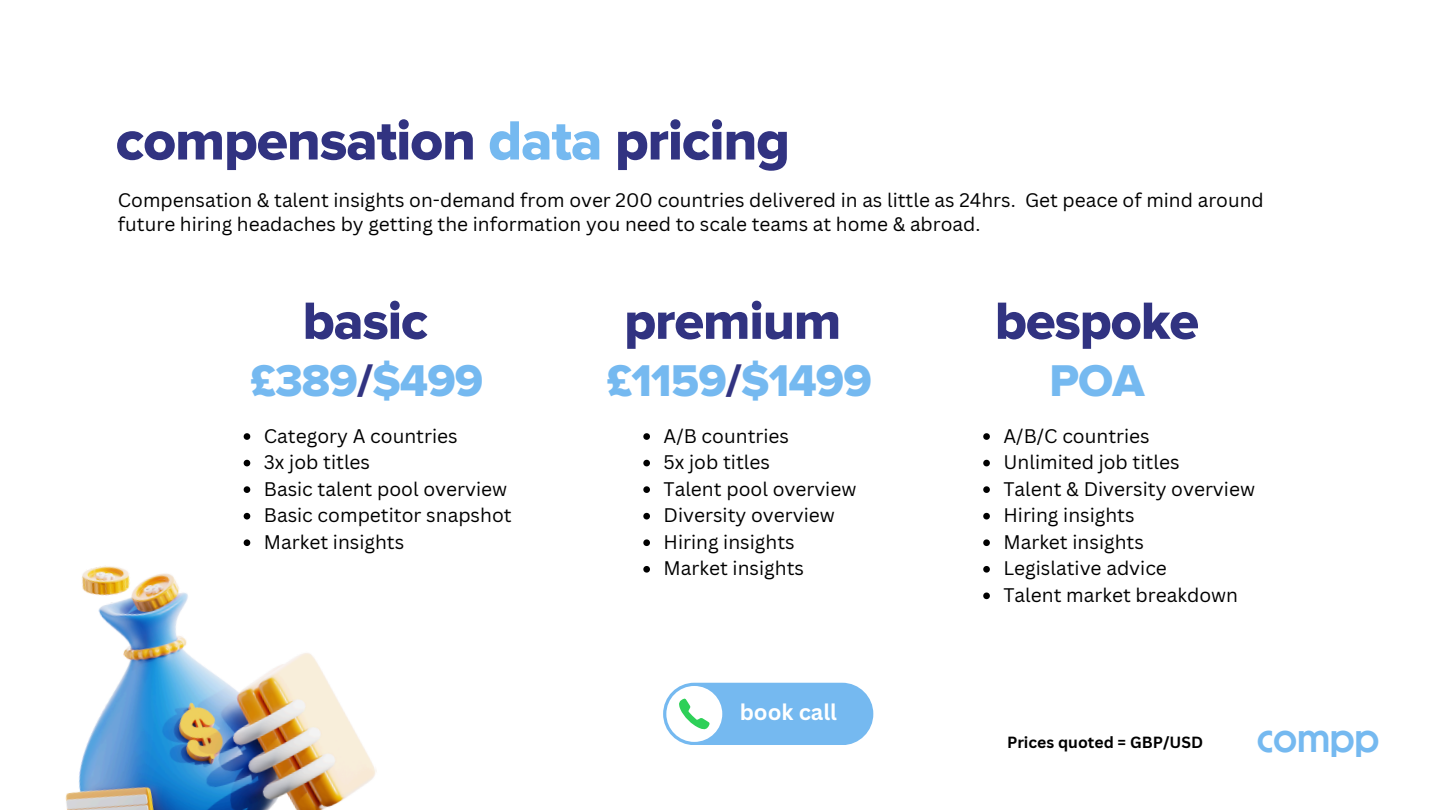
<style>
.page{position:relative;width:1440px;height:810px;background:#fff}
.page>*{position:absolute;margin:0;border:0;box-sizing:border-box;transform-origin:0 0}
.t1{font:57.3px "Proxima Nova Extrabld";letter-spacing:-.02em;color:#313381}
.t2{font:54.3px "Proxima Nova Extrabld";letter-spacing:-.02em;color:#313381}
.t3{font:46.1px "Proxima Nova Extrabld";letter-spacing:-.02em;color:#75b9f0}
.t4{font:600 38.1px "Unigeo 64 Trial";color:#75b9f0}
.t5{font:700 22.1px "Canva Sans";color:#fff}
.t6{font:19.1px/23.8px "Canva Sans";color:#000}
.t7{font:700 15.8px "Canva Sans";color:#000}
.s1{color:#75b9f0}
.s2{color:#313381}
</style>
<div class="page">
<img style="left:65px;top:541px;width:312px;height:269px">
<div style="left:663px;top:683px;width:210px;height:62px;background:#75b9f0;border-radius:31px"></div>
<div style="left:666px;top:686px;width:56px;height:56px;background:#fff;border-radius:50%"></div>
<svg style="left:679px;top:698px;width:31px;height:32px"></svg>
<svg style="left:244px;top:433px;width:6px;height:7px"></svg>
<svg style="left:244px;top:460px;width:6px;height:6px"></svg>
<svg style="left:244px;top:486px;width:6px;height:7px"></svg>
<svg style="left:244px;top:513px;width:6px;height:7px"></svg>
<svg style="left:244px;top:539px;width:6px;height:7px"></svg>
<svg style="left:643px;top:433px;width:7px;height:7px"></svg>
<svg style="left:643px;top:460px;width:7px;height:6px"></svg>
<svg style="left:643px;top:486px;width:7px;height:7px"></svg>
<svg style="left:643px;top:513px;width:7px;height:7px"></svg>
<svg style="left:643px;top:539px;width:7px;height:7px"></svg>
<svg style="left:643px;top:566px;width:7px;height:7px"></svg>
<svg style="left:983px;top:433px;width:7px;height:7px"></svg>
<svg style="left:983px;top:460px;width:7px;height:6px"></svg>
<svg style="left:983px;top:486px;width:7px;height:7px"></svg>
<svg style="left:983px;top:513px;width:7px;height:7px"></svg>
<svg style="left:983px;top:539px;width:7px;height:7px"></svg>
<svg style="left:983px;top:566px;width:7px;height:7px"></svg>
<svg style="left:983px;top:593px;width:7px;height:6px"></svg>
<h1 class="t1" style="left:116px;top:107px;width:676px">compensation <span class="s1">data</span> pricing</h1>
<p class="t6" style="left:118px;top:187px;width:1147px">Compensation &amp; talent insights on-demand from over 200 countries delivered in as little as 24hrs. Get peace of mind around future hiring headaches by getting the information you need to scale teams at home &amp; abroad.</p>
<h3 class="t2" style="left:303px;top:289px;width:127px">basic</h3>
<p class="t2" style="left:624px;top:289px;width:219px">premium</p>
<p class="t2" style="left:995px;top:289px;width:206px">bespoke</p>
<p class="t3" style="left:250px;top:354px;width:235px">£389<span class="s2">/</span>$499</p>
<p class="t3" style="left:606px;top:354px;width:267px">£1159<span class="s2">/</span>$1499</p>
<p class="t3" style="left:1049px;top:354px;width:97px">POA</p>
<p class="t6" style="left:264px;top:423px;width:195px">Category A countries</p>
<h1 class="t6" style="left:264px;top:450px;width:108px">3x job titles</h1>
<h3 class="t6" style="left:264px;top:476px;width:245px">Basic talent pool overview</h3>
<p class="t6" style="left:264px;top:503px;width:249px">Basic competitor snapshot</p>
<p class="t6" style="left:264px;top:530px;width:142px">Market insights</p>
<p class="t6" style="left:664px;top:423px;width:127px">A/B countries</p>
<p class="t6" style="left:664px;top:450px;width:108px">5x job titles</p>
<p class="t6" style="left:664px;top:476px;width:194px">Talent pool overview</p>
<p class="t6" style="left:664px;top:503px;width:173px">Diversity overview</p>
<p class="t6" style="left:664px;top:530px;width:133px">Hiring insights</p>
<h5 class="t6" style="left:664px;top:556px;width:142px">Market insights</h5>
<h1 class="t6" style="left:1003px;top:423px;width:148px">A/B/C countries</h1>
<h2 class="t6" style="left:1003px;top:450px;width:178px">Unlimited job titles</h2>
<p class="t6" style="left:1003px;top:476px;width:253px">Talent &amp; Diversity overview</p>
<p class="t6" style="left:1003px;top:503px;width:133px">Hiring insights</p>
<p class="t6" style="left:1003px;top:530px;width:142px">Market insights</p>
<p class="t6" style="left:1003px;top:556px;width:165px">Legislative advice</p>
<p class="t6" style="left:1003px;top:583px;width:236px">Talent market breakdown</p>
<p class="t5" style="left:740px;top:696px;width:99px">book call</p>
<p class="t7" style="left:1007px;top:731px;width:198px">Prices quoted = GBP/USD</p>
<h1 class="t4" style="left:1257px;top:716px;width:123px">compp</h1>
</div>
